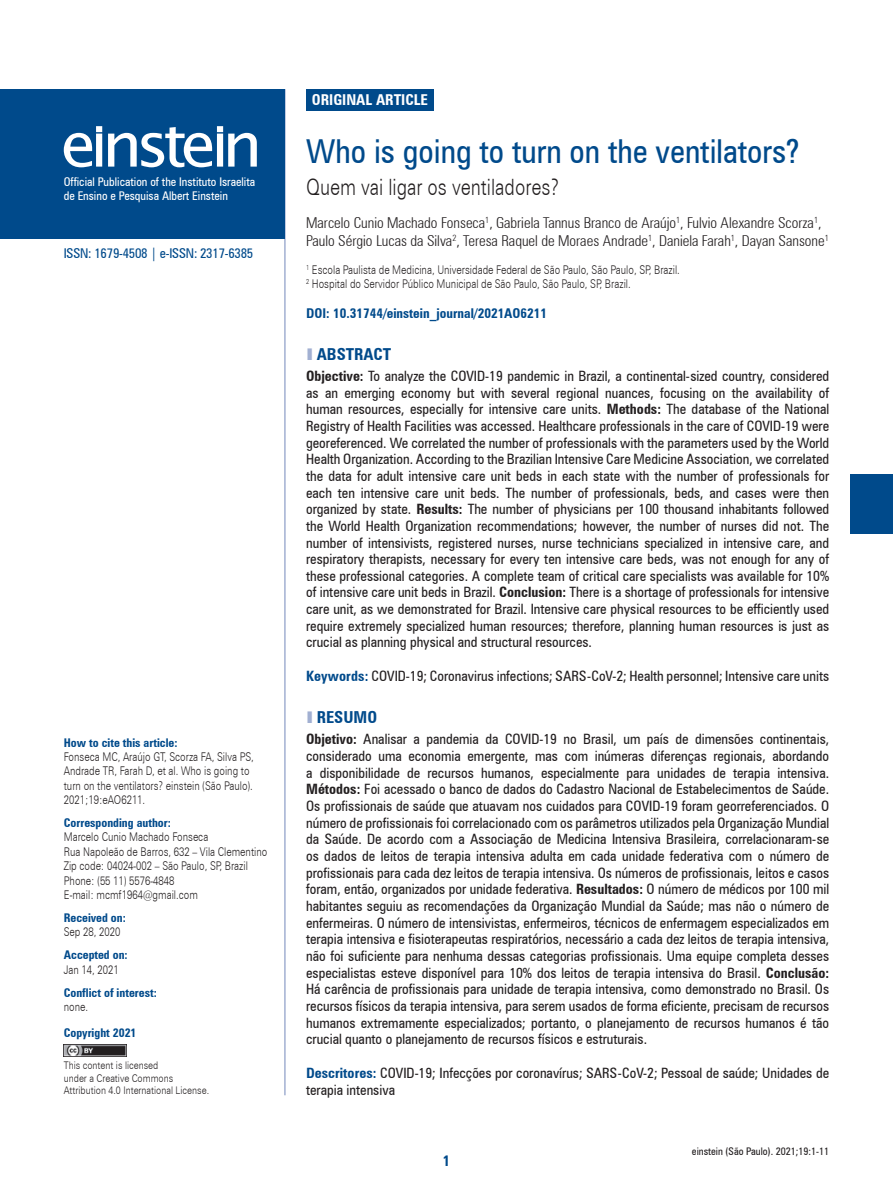
<style>
.page{position:relative;width:893px;height:1191px;background:#fff}
.page>*{position:absolute;margin:0;border:0;box-sizing:border-box;transform-origin:0 0}
.t1{font:condensed 33px "Zurich BT";color:#004a8b}
.t2{font:300 22.5px "Zurich BT";color:#231f20;scale:.8 1}
.t3{font:700 condensed 16.5px "Zurich BT";color:#004a8b}
.t4{font:300 condensed 15px/18.1px "Zurich BT";color:#231f20}
.t5{font:700 condensed 15px "Zurich BT";color:#fff}
.t6{font:700 condensed 15px "Zurich BT";color:#004a8b}
.t7{font:condensed 14.25px/16.6px "Zurich BT";color:#231f20;text-align:justify}
.t8{font:700 condensed 13.5px "Zurich BT";color:#004a8b}
.t9{font:condensed 13.5px "Zurich BT";letter-spacing:-.02em;color:#004a8b}
.t10{font:300 12px/14.4px "Zurich BT";color:#231f20;scale:.8 1}
.t11{font:700 condensed 12px "Zurich BT";color:#004a8b}
.t12{font:condensed 12px/14.4px "Zurich BT";color:#fff}
.t13{font:300 10.5px/12.6px "Zurich BT";color:#231f20;scale:.85 1}
.t14{font:condensed 10.5px "Zurich BT";color:#231f20}
.s1{color:#a2b0d2}
.s2{font-weight:700}
.s3{font-weight:700;color:#004a8b}
</style>
<div class="page">
<img style="left:64px;top:1044px;width:63px;height:12px">
<div style="left:306px;top:89px;width:128px;height:21px;background:#004a8b"></div>
<hr style="left:284px;top:89px;width:2px;height:1006px;background:#a2b0d2">
<div style="left:0;top:89px;width:284px;height:149px;background:#004a8b"></div>
<div style="left:850px;top:474px;width:43px;height:60px;background:#004a8b"></div>
<svg style="left:108px;top:126px;width:149px;height:41px"></svg>
<svg style="left:64px;top:126px;width:38px;height:41px"></svg>
<p class="t12" style="left:64px;top:174px;width:193px">Official Publication of the Instituto Israelita de Ensino e Pesquisa Albert Einstein</p>
<p class="t9" style="left:64px;top:245px;width:191px">ISSN: 1679-4508 | e-ISSN: 2317-6385</p>
<p class="t11" style="left:64px;top:735px;width:115px">How to cite this article:</p>
<p class="t10" style="left:64px;top:749px;width:239px">Fonseca MC, Araújo GT, Scorza FA, Silva PS, Andrade TR, Farah D, et al. Who is going to turn on the ventilators? einstein (São Paulo).<br>2021;19:eAO6211.</p>
<p class="t11" style="left:64px;top:815px;width:109px">Corresponding author:</p>
<p class="t10" style="left:64px;top:830px;width:256px">Marcelo Cunio Machado Fonseca<br>Rua Napoleão de Barros, 632 – Vila Clementino Zip code: 04024-002 – São Paulo, SP, Brazil Phone: (55 11) 5576-4848<br>E-mail: mcmf1964@gmail.com</p>
<p class="t11" style="left:64px;top:910px;width:64px">Received on:</p>
<p class="t10" style="left:64px;top:925px;width:72px">Sep 28, 2020</p>
<p class="t11" style="left:64px;top:947px;width:65px">Accepted on:</p>
<p class="t10" style="left:64px;top:962px;width:70px">Jan 14, 2021</p>
<p class="t11" style="left:64px;top:985px;width:95px">Conflict of interest:</p>
<p class="t10" style="left:64px;top:999px;width:32px">none.</p>
<p class="t11" style="left:64px;top:1025px;width:74px">Copyright 2021</p>
<p class="t13" style="left:64px;top:1058px;width:173px">This content is licensed<br>under a Creative Commons<br>Attribution 4.0 International License.</p>
<p class="t5" style="left:312px;top:91px;width:118px">ORIGINAL ARTICLE</p>
<h1 class="t1" style="left:306px;top:131px;width:495px">Who is going to turn on the ventilators?</h1>
<h2 class="t2" style="left:306px;top:173px;width:318px">Quem vai ligar os ventiladores?</h2>
<p class="t4" style="left:306px;top:214px;width:524px">Marcelo Cunio Machado Fonseca<sup>1</sup>, Gabriela Tannus Branco de Araújo<sup>1</sup>, Fulvio Alexandre Scorza<sup>1</sup>,<br>Paulo Sérgio Lucas da Silva<sup>2</sup>, Teresa Raquel de Moraes Andrade<sup>1</sup>, Daniela Farah<sup>1</sup>, Dayan Sansone<sup>1</sup></p>
<p class="t10" style="left:306px;top:262px;width:469px"><sup>1</sup> Escola Paulista de Medicina, Universidade Federal de São Paulo, São Paulo, SP, Brazil.<br><sup>2</sup> Hospital do Servidor Público Municipal de São Paulo, São Paulo, SP, Brazil.</p>
<p class="t8" style="left:306px;top:305px;width:243px">DOI: 10.31744/einstein_journal/2021AO6211</p>
<p class="t3" style="left:306px;top:344px;width:86px"><span class="s1">❚</span> ABSTRACT</p>
<p class="t7" style="left:306px;top:367px;width:524px"><span class="s2">Objective:</span> To analyze the COVID-19 pandemic in Brazil, a continental-sized country, considered as an emerging economy but with several regional nuances, focusing on the availability of human resources, especially for intensive care units. <span class="s2">Methods:</span> The database of the National Registry of Health Facilities was accessed. Healthcare professionals in the care of COVID-19 were georeferenced. We correlated the number of professionals with the parameters used by the World Health Organization. According to the Brazilian Intensive Care Medicine Association, we correlated the data for adult intensive care unit beds in each state with the number of professionals for each ten intensive care unit beds. The number of professionals, beds, and cases were then organized by state. <span class="s2">Results:</span> The number of physicians per 100 thousand inhabitants followed the World Health Organization recommendations; however, the number of nurses did not. The number of intensivists, registered nurses, nurse technicians specialized in intensive care, and respiratory therapists, necessary for every ten intensive care beds, was not enough for any of these professional categories. A complete team of critical care specialists was available for 10% of intensive care unit beds in Brazil. <span class="s2">Conclusion:</span> There is a shortage of professionals for intensive care unit, as we demonstrated for Brazil. Intensive care physical resources to be efficiently used require extremely specialized human resources; therefore, planning human resources is just as crucial as planning physical and structural resources.</p>
<p class="t7" style="left:306px;top:667px;width:524px"><span class="s3">Keywords:</span> COVID-19; Coronavirus infections; SARS-CoV-2; Health personnel; Intensive care units</p>
<p class="t3" style="left:306px;top:707px;width:72px"><span class="s1">❚</span> RESUMO</p>
<p class="t7" style="left:306px;top:731px;width:524px"><span class="s2">Objetivo:</span> Analisar a pandemia da COVID-19 no Brasil, um país de dimensões continentais, considerado uma economia emergente, mas com inúmeras diferenças regionais, abordando a disponibilidade de recursos humanos, especialmente para unidades de terapia intensiva.<br><span class="s2">Métodos:</span> Foi acessado o banco de dados do Cadastro Nacional de Estabelecimentos de Saúde.<br>Os profissionais de saúde que atuavam nos cuidados para COVID-19 foram georreferenciados. O número de profissionais foi correlacionado com os parâmetros utilizados pela Organização Mundial da Saúde. De acordo com a Associação de Medicina Intensiva Brasileira, correlacionaram-se os dados de leitos de terapia intensiva adulta em cada unidade federativa com o número de profissionais para cada dez leitos de terapia intensiva. Os números de profissionais, leitos e casos foram, então, organizados por unidade federativa. <span class="s2">Resultados:</span> O número de médicos por 100 mil habitantes seguiu as recomendações da Organização Mundial da Saúde; mas não o número de enfermeiras. O número de intensivistas, enfermeiros, técnicos de enfermagem especializados em terapia intensiva e fisioterapeutas respiratórios, necessário a cada dez leitos de terapia intensiva, não foi suficiente para nenhuma dessas categorias profissionais. Uma equipe completa desses especialistas esteve disponível para 10% dos leitos de terapia intensiva do Brasil. <span class="s2">Conclusão:<br></span>Há carência de profissionais para unidade de terapia intensiva, como demonstrado no Brasil. Os recursos físicos da terapia intensiva, para serem usados de forma eficiente, precisam de recursos humanos extremamente especializados; portanto, o planejamento de recursos humanos é tão crucial quanto o planejamento de recursos físicos e estruturais.</p>
<p class="t7" style="left:306px;top:1064px;width:524px;line-height:17.1px"><span class="s3">Descritores:</span> COVID-19; Infecções por coronavírus; SARS-CoV-2; Pessoal de saúde; Unidades de terapia intensiva</p>
<p class="t6" style="left:443px;top:1151px;width:9px">1</p>
<p class="t14" style="left:692px;top:1144px;width:139px">einstein (São Paulo). 2021;19:1-11</p>
</div>
